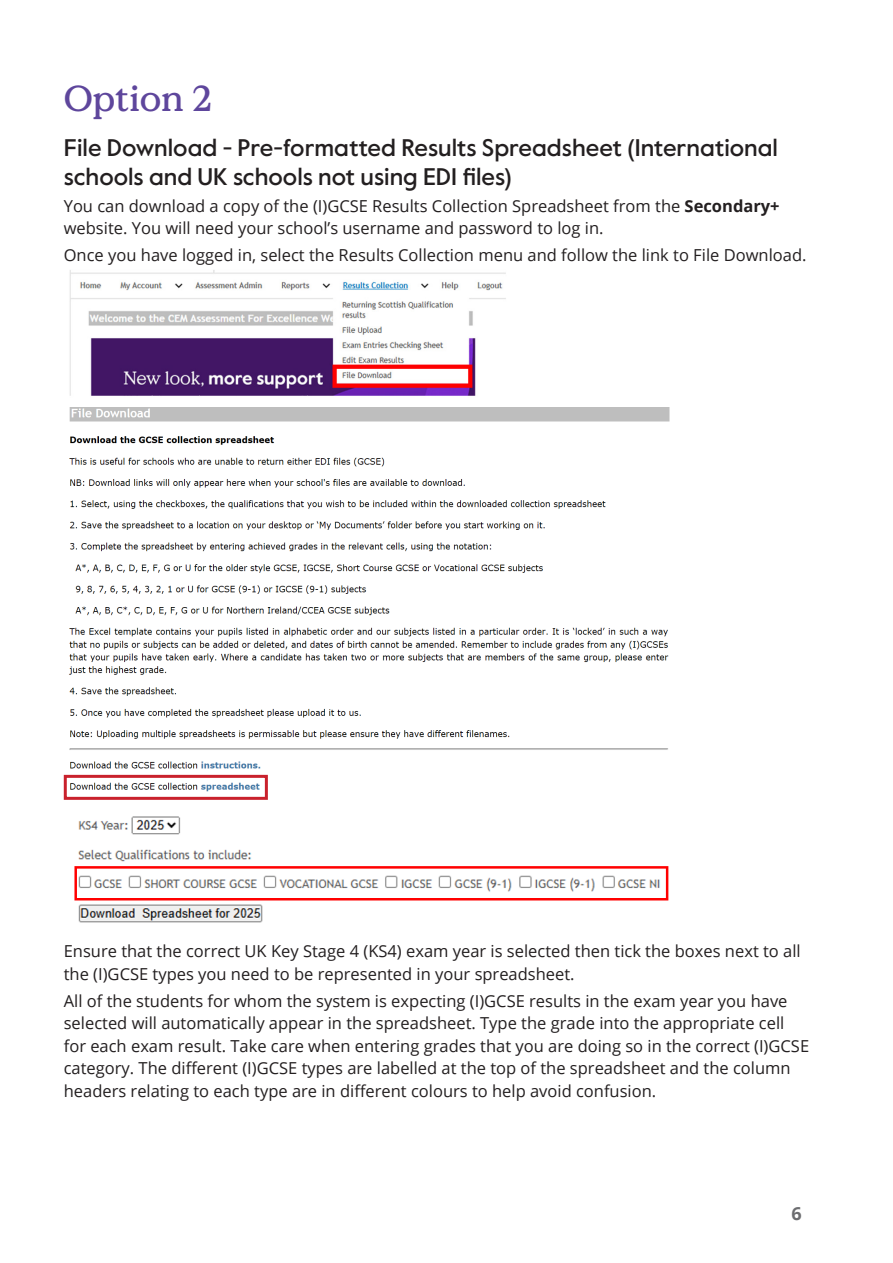
<style>
.page{position:relative;width:893px;height:1263px;background:#fff}
.page>*{position:absolute;margin:0;border:0;box-sizing:border-box;transform-origin:0 0}
.Section_Headings{font:500 36px "Value Serif Pro";color:#5e469c}
.Subheadings{font:500 24px/28.5px "Value Sans Pro";color:#231f20}
.t1{font:700 18px "Open Sans";color:#6c6d70}
.Body_Text{font:16.5px/22.5px "Open Sans";color:#231f20}
.s1{font-weight:700}
</style>
<div class="page">
<img style="left:69px;top:270px;width:437px;height:126px">
<img style="left:66px;top:408px;width:604px;height:384px">
<div style="left:64px;top:775px;width:204px;height:25px;border:3px solid #c9212c"></div>
<img style="left:74px;top:816px;width:595px;height:107px">
<p class="Section_Headings" style="left:64px;top:77px;width:150px">Option 2</p>
<p class="Subheadings" style="left:64px;top:135px;width:716px">File Download - Pre-formatted Results Spreadsheet (International schools and UK schools not using EDI files)</p>
<p class="Body_Text" style="left:64px;top:194px;width:717px">You can download a copy of the (I)GCSE Results Collection Spreadsheet from the <span class="s1">Secondary+ </span>website. You will need your school’s username and password to log in.</p>
<p class="Body_Text" style="left:64px;top:243px;width:744px">Once you have logged in, select the Results Collection menu and follow the link to File Download.</p>
<p class="Body_Text" style="left:64px;top:940px;width:738px">Ensure that the correct UK Key Stage 4 (KS4) exam year is selected then tick the boxes next to all the (I)GCSE types you need to be represented in your spreadsheet.</p>
<p class="Body_Text" style="left:64px;top:989px;width:747px">All of the students for whom the system is expecting (I)GCSE results in the exam year you have selected will automatically appear in the spreadsheet. Type the grade into the appropriate cell for each exam result. Take care when entering grades that you are doing so in the correct (I)GCSE category. The different (I)GCSE types are labelled at the top of the spreadsheet and the column headers relating to each type are in different colours to help avoid confusion.</p>
<p class="t1" style="left:792px;top:1201px;width:12px">6</p>
</div>
